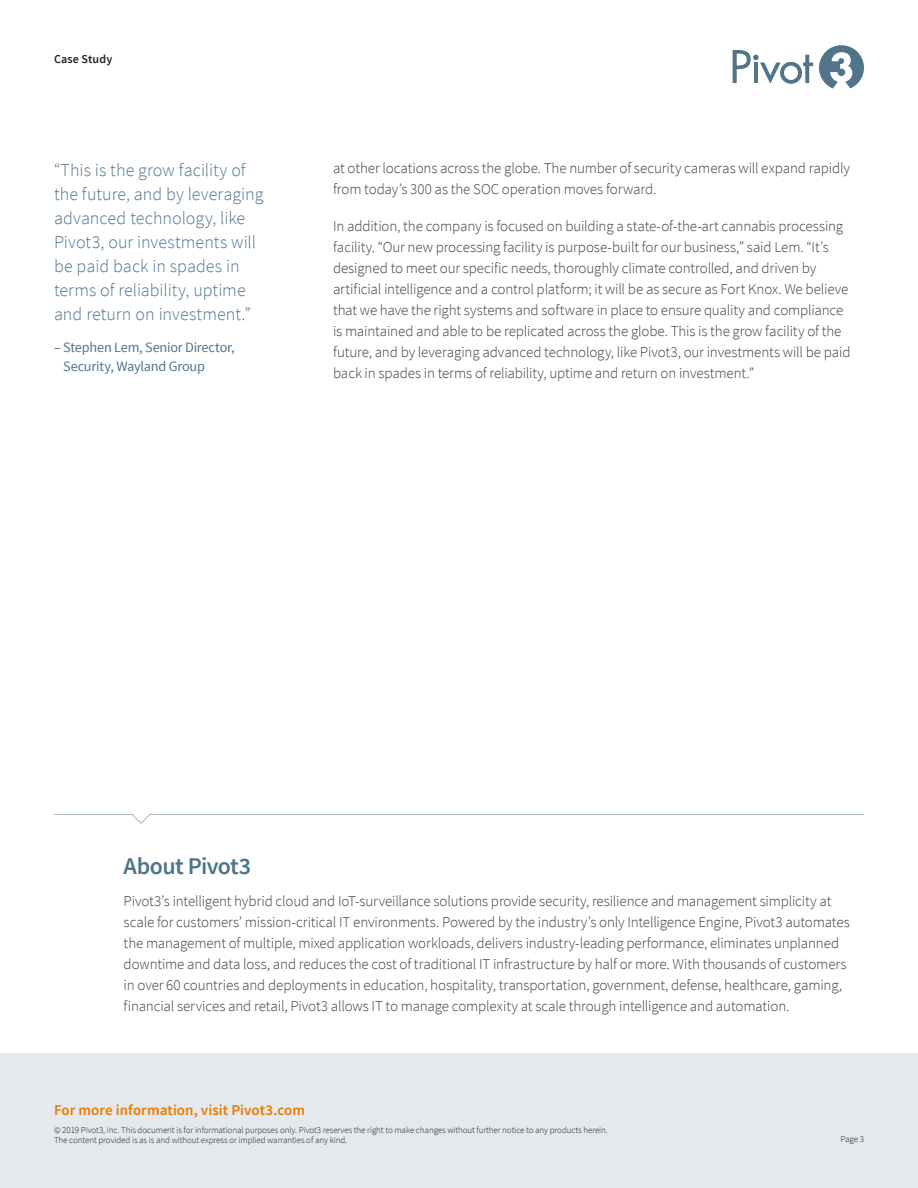
<style>
.page{position:relative;width:918px;height:1188px;background:#fff}
.page>*{position:absolute;margin:0;border:0;box-sizing:border-box;transform-origin:0 0}
.Heading_1{font:600 24px "Source Sans Pro";letter-spacing:-.025em;color:#4e748b}
.Sidebar_Quote{font:300 18px/24px "Source Sans Pro";color:#50748a}
.Body{font:300 15px/21px "Source Sans Pro";letter-spacing:-.01em;color:#3e3e3f}
.CTA{font:600 15px "Source Sans Pro";letter-spacing:.005em;color:#e87a00}
.Sidebar_Quote_Author{font:14.25px/18.8px "Source Sans Pro";letter-spacing:-.015em;color:#50748a}
.t1{font:600 12px "Source Sans Pro";letter-spacing:.015em;color:#231f20}
.t2{font:300 9px/10.8px "Source Sans Pro";letter-spacing:-.01em;color:#231f20}
</style>
<div class="page">
<svg style="left:819px;top:45px;width:45px;height:43px"></svg>
<svg style="left:733px;top:50px;width:80px;height:34px"></svg>
<div style="left:0;top:1053px;width:918px;height:135px;background:#e4e9ed"></div>
<svg style="left:54px;top:814px;width:810px;height:10px"></svg>
<p class="t1" style="left:54px;top:51px;width:60px">Case Study</p>
<p class="Sidebar_Quote" style="left:54px;top:158px;width:211px">“This is the grow facility of the future, and by leveraging advanced technology, like<br>Pivot3, our investments will be paid back in spades in terms of reliability, uptime and return on investment.”</p>
<p class="Sidebar_Quote_Author" style="left:63px;top:338px;width:173px;text-indent:-9px">– Stephen Lem, Senior Director,<br>Security, Wayland Group</p>
<p class="Body" style="left:333px;top:158px;width:519px">at other locations across the globe. The number of security cameras will expand rapidly from today’s 300 as the SOC operation moves forward.</p>
<p class="Body" style="left:333px;top:216px;width:519px">In addition, the company is focused on building a state-of-the-art cannabis processing facility. “Our new processing facility is purpose-built for our business,” said Lem. “It’s designed to meet our specific needs, thoroughly climate controlled, and driven by artificial intelligence and a control platform; it will be as secure as Fort Knox. We believe that we have the right systems and software in place to ensure quality and compliance is maintained and able to be replicated across the globe. This is the grow facility of the future, and by leveraging advanced technology, like Pivot3, our investments will be paid back in spades in terms of reliability, uptime and return on investment.”</p>
<p class="Heading_1" style="left:124px;top:851px;width:129px">About Pivot3</p>
<p class="Body" style="left:124px;top:890px;width:728px">Pivot3’s intelligent hybrid cloud and IoT-surveillance solutions provide security, resilience and management simplicity at scale for customers’ mission-critical IT environments. Powered by the industry’s only Intelligence Engine, Pivot3 automates the management of multiple, mixed application workloads, delivers industry-leading performance, eliminates unplanned downtime and data loss, and reduces the cost of traditional IT infrastructure by half or more. With thousands of customers in over 60 countries and deployments in education, hospitality, transportation, government, defense, healthcare, gaming, financial services and retail, Pivot3 allows IT to manage complexity at scale through intelligence and automation.</p>
<p class="CTA" style="left:54px;top:1101px;width:253px">For more information, visit Pivot3.com</p>
<p class="t2" style="left:54px;top:1124px;width:555px">© 2019 Pivot3, Inc. This document is for informational purposes only. Pivot3 reserves the right to make changes without further notice to any products herein.<br>The content provided is as is and without express or implied warranties of any kind.</p>
<p class="t2" style="left:841px;top:1133px;width:25px">Page 3</p>
</div>
